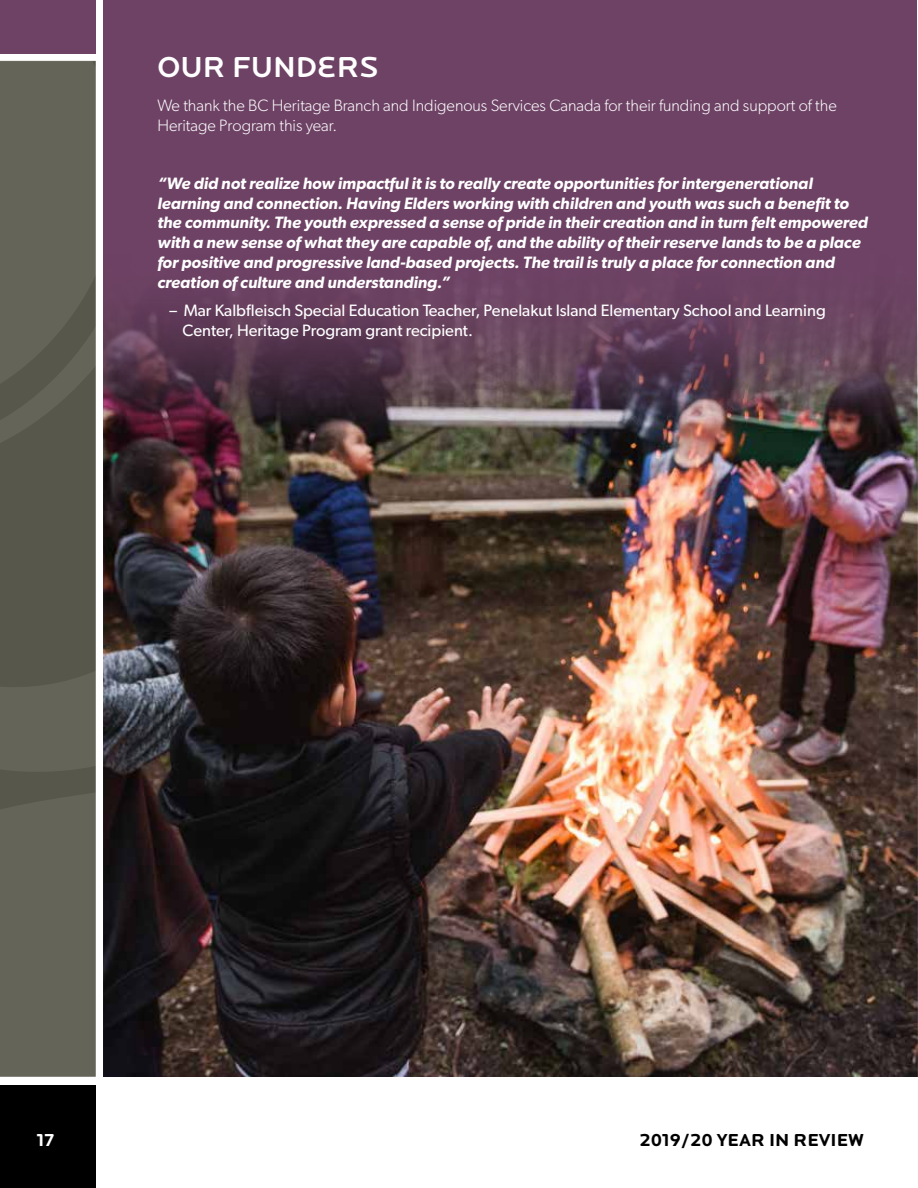
<style>
.page{position:relative;width:918px;height:1188px;background:#fff}
.page>*{position:absolute;margin:0;border:0;box-sizing:border-box;transform-origin:0 0}
.t1{font:500 30px "Locator Display";color:#fff}
.t2{font:700 18px "Locator Display";color:#000}
.t3{font:700 18px "Locator Display";color:#fff}
.t4{font:italic 600 16.5px/19.8px "Gibson";color:#fff}
.t5{font:16.5px/19.8px "Gibson";color:#fff}
.t6{font:300 16.5px/19.8px "Gibson";color:#fff}
</style>
<div class="page">
<div style="left:0;top:1085px;width:95px;height:103px;background:#000"></div>
<svg style="left:0;top:61px;width:95px;height:466px;background:#605f54"></svg>
<svg style="left:0;top:527px;width:95px;height:549px;background:#605f54"></svg>
<div style="left:104px;top:0;width:813px;height:1076px;background:#6e4265"></div>
<img style="left:104px;top:289px;width:813px;height:787px">
<div style="left:0;top:0;width:95px;height:54px;background:#6e4265"></div>
<h1 class="t1" style="left:158px;top:50px;width:222px">OUR FUNDERS</h1>
<p class="t6" style="left:158px;top:96px;width:681px">We thank the BC Heritage Branch and Indigenous Services Canada for their funding and support of the<br>Heritage Program this year.</p>
<p class="t4" style="left:158px;top:173px;width:712px">“We did not realize how impactful it is to really create opportunities for intergenerational learning and connection. Having Elders working with children and youth was such a benefit to the community. The youth expressed a sense of pride in their creation and in turn felt empowered with a new sense of what they are capable of, and the ability of their reserve lands to be a place for positive and progressive land-based projects. The trail is truly a place for connection and creation of culture and understanding.”</p>
<p class="t5" style="left:183px;top:301px;width:645px;text-indent:-13px">– Mar Kalbfleisch Special Education Teacher, Penelakut Island Elementary School and Learning<br>Center, Heritage Program grant recipient.</p>
<p class="t3" style="left:37px;top:1130px;width:19px">17</p>
<p class="t2" style="left:639px;top:1130px;width:226px">2019/20 YEAR IN REVIEW</p>
</div>
